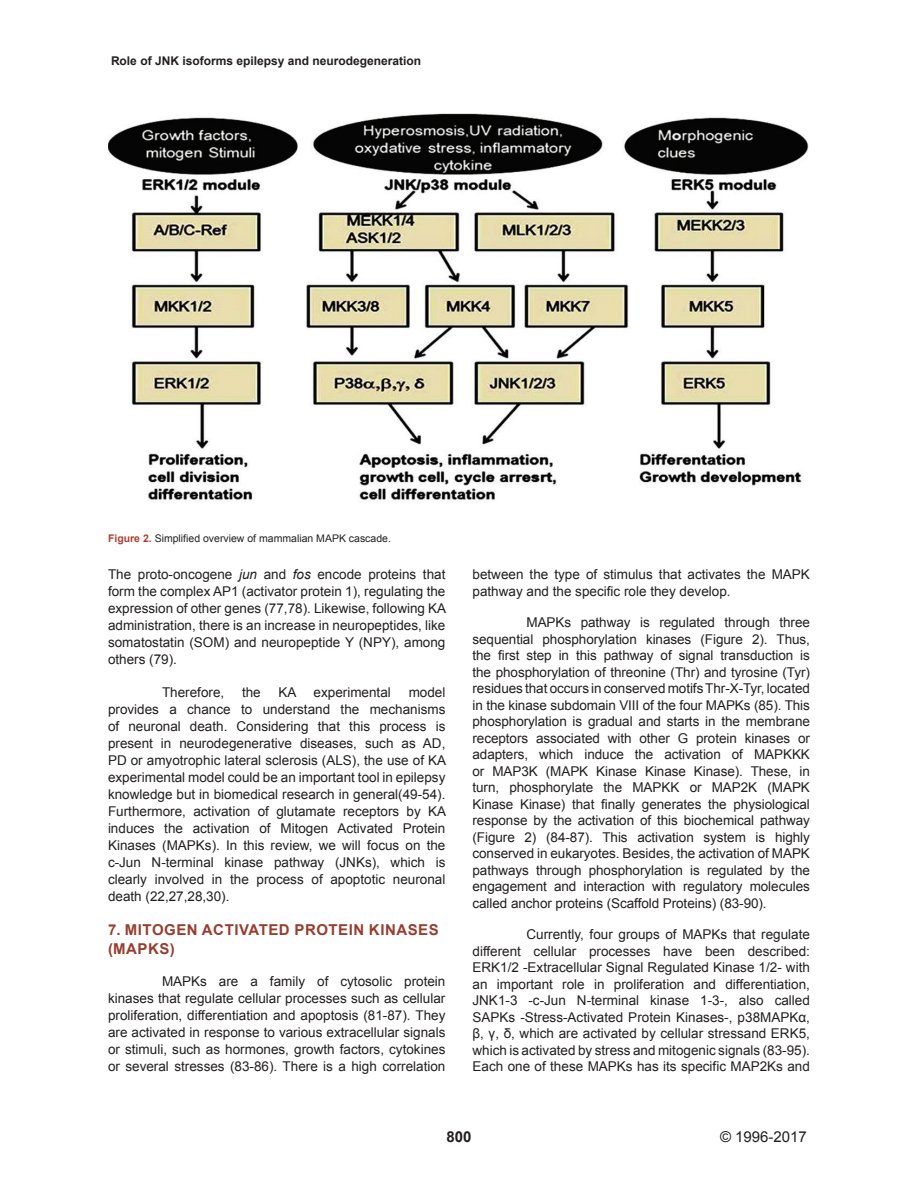
<style>
.page{position:relative;width:918px;height:1188px;background:#fff}
.page>*{position:absolute;margin:0;border:0;box-sizing:border-box;transform-origin:0 0}
.t1{font:700 15px/18.6px "Arial";letter-spacing:.035em;color:#973e2f}
.t2{font:15px "Arial";color:#231f20}
.t3{font:700 15px "Arial";color:#231f20}
.TX{font:13.5px/16.5px "Arial";color:#231f20;text-align:justify}
.t4{font:700 12px "Arial";color:#231f20}
.FGC{font:10.5px "Arial";color:#231f20}
.s1{font-weight:700;color:#ac402f}
.s2{font-style:italic}
</style>
<div class="page">
<img style="left:108px;top:113px;width:701px;height:387px">
<p class="t4" style="left:111px;top:52px;width:312px">Role of JNK isoforms epilepsy and neurodegeneration</p>
<p class="FGC" style="left:108px;top:532px;width:284px"><span class="s1">Figure 2.</span> Simplified overview of mammalian MAPK cascade.</p>
<p class="TX" style="left:108px;top:566px;width:340px;line-height:17.1px">The proto-oncogene <span class="s2">jun</span> and <span class="s2">fos</span> encode proteins that form the complex AP1 (activator protein 1), regulating the expression of other genes (77,78). Likewise, following KA administration, there is an increase in neuropeptides, like somatostatin (SOM) and neuropeptide Y (NPY), among others (79).</p>
<p class="TX" style="left:162px;top:684px;width:64px">Therefore,</p>
<p class="TX" style="left:242px;top:684px;width:20px">the</p>
<p class="TX" style="left:279px;top:684px;width:20px">KA</p>
<p class="TX" style="left:314px;top:684px;width:79px">experimental</p>
<p class="TX" style="left:108px;top:683px;width:340px;line-height:17.1px;text-indent:301px">model provides a chance to understand the mechanisms of neuronal death. Considering that this process is present in neurodegenerative diseases, such as AD, PD or amyotrophic lateral sclerosis (ALS), the use of KA experimental model could be an important tool in epilepsy knowledge but in biomedical research in general(49-54).<br>Furthermore, activation of glutamate receptors by KA induces the activation of Mitogen Activated Protein Kinases (MAPKs). In this review, we will focus on the c-Jun N-terminal kinase pathway (JNKs), which is clearly involved in the process of apoptotic neuronal death (22,27,28,30).</p>
<h1 class="t1" style="left:108px;top:921px;width:332px">7. MITOGEN ACTIVATED PROTEIN KINASES (MAPKS)</h1>
<p class="TX" style="left:108px;top:973px;width:339px;line-height:17.1px;text-indent:54px">MAPKs are a family of cytosolic protein kinases that regulate cellular processes such as cellular proliferation, differentiation and apoptosis (81-87). They are activated in response to various extracellular signals or stimuli, such as hormones, growth factors, cytokines or several stresses (83-86). There is a high correlation</p>
<p class="TX" style="left:472px;top:566px;width:339px">between the type of stimulus that activates the MAPK pathway and the specific role they develop.</p>
<p class="TX" style="left:472px;top:614px;width:339px;text-indent:54px">MAPKs pathway is regulated through three sequential phosphorylation kinases (Figure 2). Thus, the first step in this pathway of signal transduction is the phosphorylation of threonine (Thr) and tyrosine (Tyr) residues that occurs in conserved motifs Thr-X-Tyr, located in the kinase subdomain VIII of the four MAPKs (85). This phosphorylation is gradual and starts in the membrane receptors associated with other G protein kinases or adapters, which induce the activation of MAPKKK or MAP3K (MAPK Kinase Kinase Kinase). These, in turn, phosphorylate the MAPKK or MAP2K (MAPK Kinase Kinase) that finally generates the physiological response by the activation of this biochemical pathway (Figure 2) (84-87). This activation system is highly conserved in eukaryotes. Besides, the activation of MAPK pathways through phosphorylation is regulated by the engagement and interaction with regulatory molecules called anchor proteins (Scaffold Proteins) (83-90).</p>
<p class="TX" style="left:472px;top:926px;width:339px;text-indent:54px">Currently, four groups of MAPKs that regulate different cellular processes have been described:<br>ERK1/2 -Extracellular Signal Regulated Kinase 1/2- with an important role in proliferation and differentiation, JNK1-3 -c-Jun N-terminal kinase 1-3-, also called SAPKs -Stress-Activated Protein Kinases-, p38MAPKα, β, γ, δ, which are activated by cellular stressand ERK5, which is activated by stress and mitogenic signals (83-95).<br>Each one of these MAPKs has its specific MAP2Ks and</p>
<p class="t3" style="left:446px;top:1126px;width:27px">800</p>
<p class="t2" style="left:720px;top:1127px;width:88px">© 1996-2017</p>
</div>
